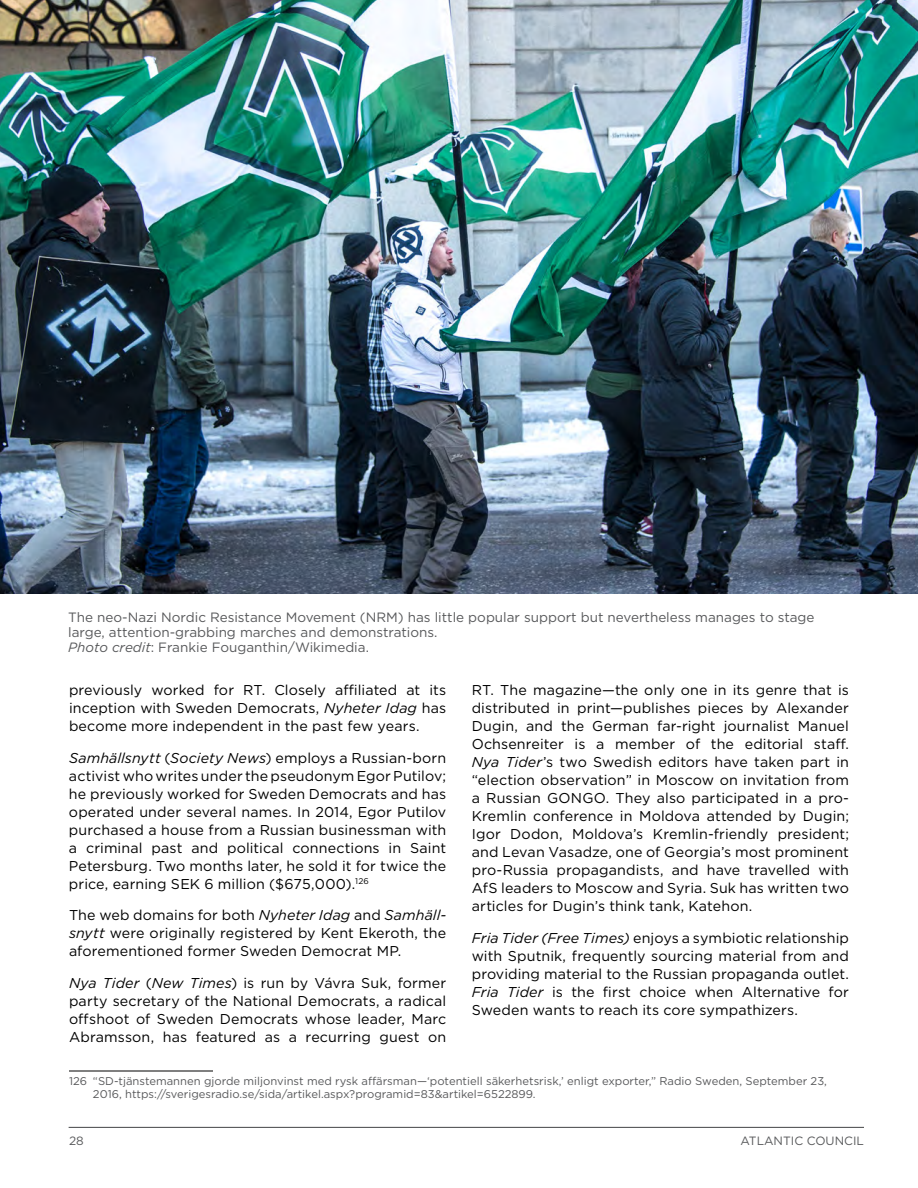
<style>
.page{position:relative;width:918px;height:1188px;background:#fff}
.page>*{position:absolute;margin:0;border:0;box-sizing:border-box;transform-origin:0 0}
.t1{font:14.25px/18px "Gotham";letter-spacing:.01em;color:#000;text-align:justify}
.t2{font:13.5px/15px "Gotham";color:#58595b}
.t3{font:12px "Gotham";color:#58595b}
.t4{font:11.25px/13.5px "Gotham";color:#58595b}
.s1{font-style:italic}
</style>
<div class="page">
<hr style="left:69px;top:1127px;width:795px;height:1px;background:#58595b">
<hr style="left:69px;top:1071px;width:144px;height:1px;background:#000">
<img style="left:0;top:0;width:918px;height:594px">
<p class="t2" style="left:68px;top:610px;width:748px">The neo-Nazi Nordic Resistance Movement (NRM) has little popular support but nevertheless manages to stage large, attention-grabbing marches and demonstrations.<br><span class="s1">Photo credit</span>: Frankie Fouganthin/Wikimedia.</p>
<p class="t1" style="left:69px;top:681px;width:379px">previously worked for RT. Closely affiliated at its inception with Sweden Democrats, <span class="s1">Nyheter Idag</span> has become more independent in the past few years.</p>
<p class="t1" style="left:69px;top:749px;width:379px"><span class="s1">Samhällsnytt</span> (<span class="s1">Society News</span>) employs a Russian-born activist who writes under the pseudonym Egor Putilov; he previously worked for Sweden Democrats and has operated under several names. In 2014, Egor Putilov purchased a house from a Russian businessman with a criminal past and political connections in Saint Petersburg. Two months later, he sold it for twice the price, earning SEK 6 million ($675,000).<sup>126</sup></p>
<p class="t1" style="left:69px;top:906px;width:379px">The web domains for both <span class="s1">Nyheter Idag</span> and <span class="s1">Samhäll&shy;snytt</span> were originally registered by Kent Ekeroth, the aforementioned former Sweden Democrat MP.</p>
<p class="t1" style="left:69px;top:974px;width:379px"><span class="s1">Nya Tider</span> (<span class="s1">New Times</span>) is run by Vávra Suk, former party secretary of the National Democrats, a radical offshoot of Sweden Democrats whose leader, Marc Abramsson, has featured as a recurring guest on</p>
<p class="t4" style="left:93px;top:1074px;width:736px;text-indent:-24px">126 “SD-tjänstemannen gjorde miljonvinst med rysk affärsman—‘potentiell säkerhetsrisk,’ enligt exporter,” Radio Sweden, September 23,<br>2016, https://sverigesradio.se/sida/artikel.aspx?programid=83&amp;artikel=6522899.</p>
<p class="t1" style="left:472px;top:681px;width:379px">RT. The magazine—the only one in its genre that is distributed in print—publishes pieces by Alexander Dugin, and the German far-right journalist Manuel Ochsenreiter is a member of the editorial staff.<br><span class="s1">Nya Tider</span>’s two Swedish editors have taken part in “election observation” in Moscow on invitation from a Russian GONGO. They also participated in a pro-Kremlin conference in Moldova attended by Dugin; Igor Dodon, Moldova’s Kremlin-friendly president; and Levan Vasadze, one of Georgia’s most prominent pro-Russia propagandists, and have travelled with AfS leaders to Moscow and Syria. Suk has written two articles for Dugin’s think tank, Katehon.</p>
<p class="t1" style="left:472px;top:929px;width:379px"><span class="s1">Fria Tider (Free Times)</span> enjoys a symbiotic relationship with Sputnik, frequently sourcing material from and providing material to the Russian propaganda outlet.<br><span class="s1">Fria Tider</span> is the first choice when Alternative for Sweden wants to reach its core sympathizers.</p>
<p class="t3" style="left:69px;top:1133px;width:16px">28</p>
<p class="t3" style="left:741px;top:1133px;width:125px">ATLANTIC COUNCIL</p>
</div>
